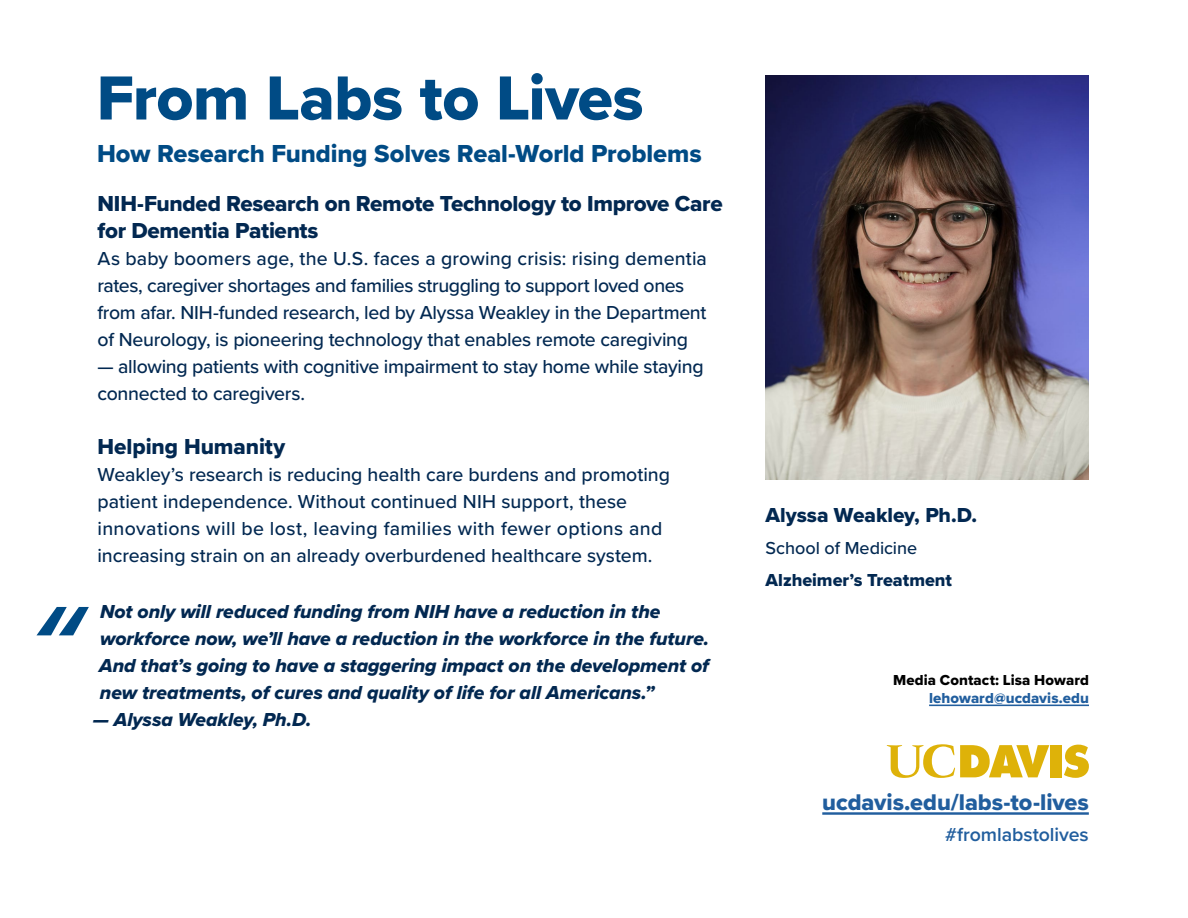
<style>
.page{position:relative;width:1188px;height:918px;background:#fff}
.page>*{position:absolute;margin:0;border:0;box-sizing:border-box;transform-origin:0 0}
.t1{font:64.5px "Proxima Nova Extrabld";letter-spacing:-.01em;color:#004b85}
.t2{font:25.5px "Proxima Nova Extrabld";letter-spacing:-.005em;color:#004b85}
.t3{font:23.55px "Proxima Nova Extrabld";color:#215e9e}
.t4{font:22.5px/27px "Proxima Nova Extrabld";letter-spacing:-.015em;color:#022851}
.t5{font:21px "Proxima Nova Extrabld";color:#022851}
.t6{font:500 19.5px/27px "Proxima Nova";letter-spacing:-.005em;color:#022851}
.t7{font:19.5px/27px "Proxima Nova Extrabld It";letter-spacing:-.005em;color:#022851}
.t8{font:600 19.5px "Proxima Nova";letter-spacing:-.005em;color:#215e9e}
.t9{font:18px "Proxima Nova Extrabld";color:#022851}
.t10{font:500 18px "Proxima Nova";letter-spacing:-.005em;color:#022851}
.t11{font:15px "Proxima Nova Extrabld";letter-spacing:.005em;color:#000}
.t12{font:15px "Proxima Nova Extrabld";letter-spacing:.005em;color:#215e9e}
</style>
<div class="page">
<svg style="left:1064px;top:745px;width:25px;height:33px"></svg>
<div style="left:1050px;top:745px;width:12px;height:32px;background:#deb209"></div>
<svg style="left:886px;top:744px;width:163px;height:34px"></svg>
<hr style="left:822px;top:812px;width:267px;height:3px;background:#215e9e">
<svg style="left:37px;top:607px;width:52px;height:28px"></svg>
<img style="left:766px;top:75px;width:323px;height:404px">
<hr style="left:929px;top:705px;width:160px;height:1px;background:#215e9e">
<h1 class="t1" style="left:97px;top:50px;width:548px">From Labs to Lives</h1>
<h2 class="t2" style="left:97px;top:135px;width:606px">How Research Funding Solves Real-World Problems</h2>
<p class="t4" style="left:98px;top:189px;width:627px">NIH-Funded Research on Remote Technology to Improve Care for Dementia Patients</p>
<p class="t6" style="left:98px;top:244px;width:611px">As baby boomers age, the U.S. faces a growing crisis: rising dementia rates, caregiver shortages and families struggling to support loved ones from afar. NIH-funded research, led by Alyssa Weakley in the Department of Neurology, is pioneering technology that enables remote caregiving</p>
<p class="t6" style="left:98px;top:352px;width:608px">— allowing patients with cognitive impairment to stay home while staying connected to caregivers.</p>
<p class="t4" style="left:98px;top:432px;width:189px">Helping Humanity</p>
<p class="t6" style="left:98px;top:460px;width:574px">Weakley’s research is reducing health care burdens and promoting patient independence. Without continued NIH support, these innovations will be lost, leaving families with fewer options and increasing strain on an already overburdened healthcare system.</p>
<p class="t7" style="left:99px;top:598px;width:611px">Not only will reduced funding from NIH have a reduction in the workforce now, we’ll have a reduction in the workforce in the future.<br>And that’s going to have a staggering impact on the development of new treatments, of cures and quality of life for all Americans.”</p>
<p class="t7" style="left:93px;top:706px;width:220px">— Alyssa Weakley, Ph.D.</p>
<p class="t5" style="left:766px;top:499px;width:213px">Alyssa Weakley, Ph.D.</p>
<p class="t10" style="left:766px;top:535px;width:153px">School of Medicine</p>
<p class="t9" style="left:766px;top:567px;width:188px">Alzheimer’s Treatment</p>
<p class="t11" style="left:893px;top:669px;width:197px">Media Contact: Lisa Howard</p>
<p class="t12" style="left:929px;top:687px;width:161px">lehoward@ucdavis.edu</p>
<p class="t3" style="left:822px;top:785px;width:268px">ucdavis.edu/labs-to-lives</p>
<p class="t8" style="left:945px;top:820px;width:145px">#fromlabstolives</p>
</div>
